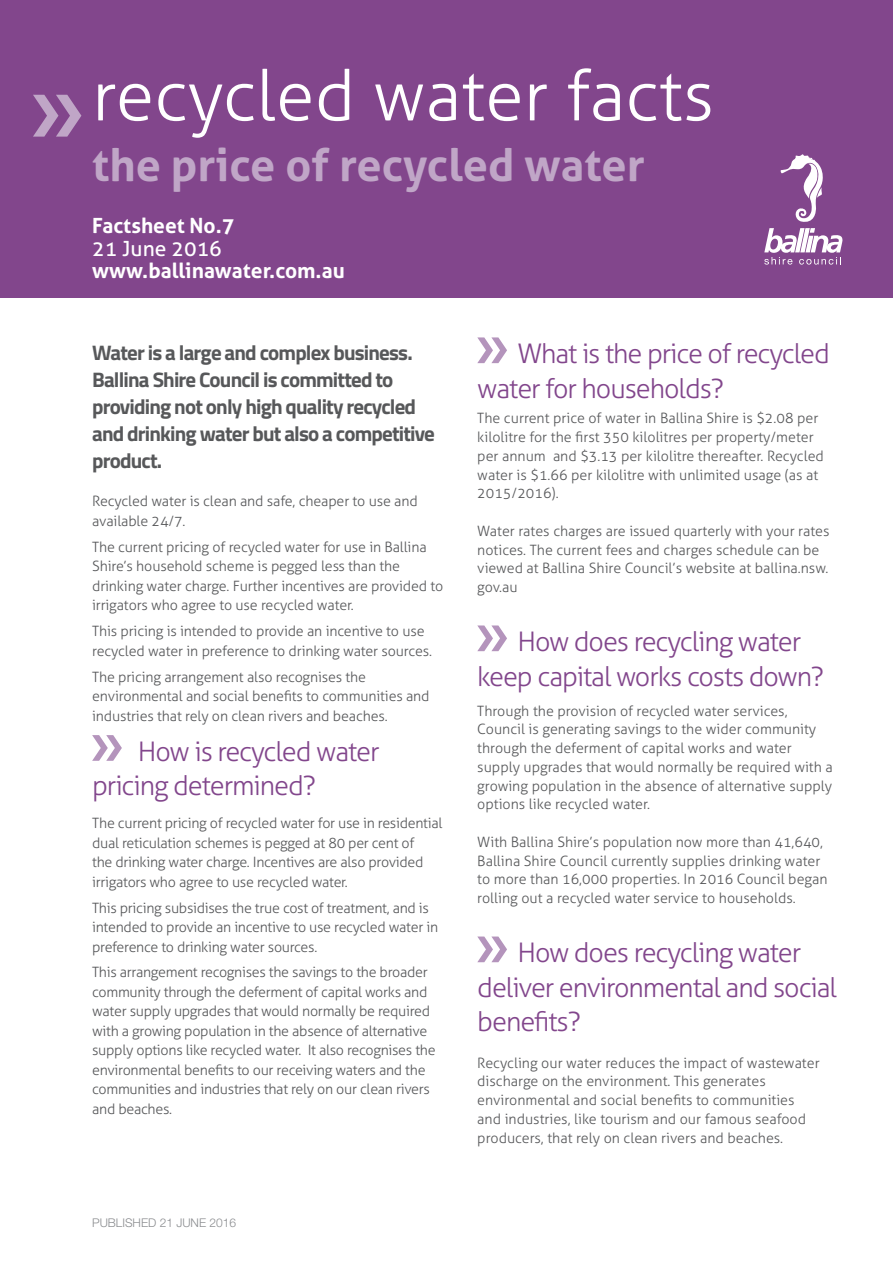
<style>
.page{position:relative;width:893px;height:1263px;background:#fff}
.page>*{position:absolute;margin:0;border:0;box-sizing:border-box;transform-origin:0 0}
.Main_Heading_1_Light{font:300 69.9px "Aller";color:#fff}
.Main_Heading_1_Light-2{font:700 45px "Aller";color:#c0a6c7}
.Subheading_Purple_75{font:300 27px/34.5px "Aller";letter-spacing:-.04em;color:#82468c}
.Call_to_action_Heade{font:700 21px/27px "Titillium Web";letter-spacing:-.04em;color:#57585a}
.Main_Subheading_14pt{font:700 21px/22.5px "Aller";color:#fff}
.Body_copy_9_5pt{font:300 14.25px/19.5px "Aller";letter-spacing:-.02em;color:#57585a}
.Bold_copy_9_5pt{font:300 14.25px/18.8px "Aller";color:#57585a}
.Main_Heading_1_Light-3{font:300 12px "Helvetica Neue LT Std";color:#8a8c8f}
.s1{font-weight:400}
</style>
<div class="page">
<div style="left:0;top:0;width:893px;height:298px;background:#82468c"></div>
<svg style="left:92px;top:735px;width:30px;height:26px"></svg>
<svg style="left:33px;top:95px;width:48px;height:42px"></svg>
<svg style="left:764px;top:154px;width:78px;height:111px"></svg>
<svg style="left:477px;top:337px;width:30px;height:26px"></svg>
<svg style="left:477px;top:625px;width:30px;height:26px"></svg>
<svg style="left:477px;top:936px;width:30px;height:26px"></svg>
<p class="Main_Heading_1_Light" style="left:92px;top:53px;width:624px">recycled water facts</p>
<p class="Main_Heading_1_Light-2" style="left:92px;top:137px;width:554px">the price of recycled water</p>
<p class="Main_Subheading_14pt" style="left:92px;top:214px;width:144px">Factsheet No.7</p>
<p class="Main_Subheading_14pt" style="left:92px;top:237px;width:254px"><span class="s1">21 June 2016 </span>www.ballinawater.com.au</p>
<p class="Call_to_action_Heade" style="left:92px;top:338px;width:344px">Water is a large and complex business.<br>Ballina Shire Council is committed to providing not only high quality recycled and drinking water but also a competitive product.</p>
<p class="Body_copy_9_5pt" style="left:92px;top:492px;width:327px">Recycled water is clean and safe, cheaper to use and available 24/7.</p>
<p class="Body_copy_9_5pt" style="left:92px;top:537px;width:353px">The current pricing of recycled water for use in Ballina Shire’s household scheme is pegged less than the drinking water charge. Further incentives are provided to irrigators who agree to use recycled water.</p>
<p class="Body_copy_9_5pt" style="left:92px;top:621px;width:341px">This pricing is intended to provide an incentive to use recycled water in preference to drinking water sources.</p>
<p class="Body_copy_9_5pt" style="left:92px;top:667px;width:339px">The pricing arrangement also recognises the environmental and social benefits to communities and industries that rely on clean rivers and beaches.</p>
<p class="Subheading_Purple_75" style="left:92px;top:734px;width:289px;text-indent:46px">How is recycled water pricing determined?</p>
<p class="Body_copy_9_5pt" style="left:92px;top:813px;width:352px">The current pricing of recycled water for use in residential dual reticulation schemes is pegged at 80 per cent of<br>the drinking water charge. Incentives are also provided irrigators who agree to use recycled water.</p>
<p class="Body_copy_9_5pt" style="left:92px;top:898px;width:348px">This pricing subsidises the true cost of treatment, and is intended to provide an incentive to use recycled water in preference to drinking water sources.</p>
<p class="Body_copy_9_5pt" style="left:92px;top:963px;width:345px">This arrangement recognises the savings to the broader community through the deferment of capital works and water supply upgrades that would normally be required with a growing population in the absence of alternative supply options like recycled water. It also recognises the environmental benefits to our receiving waters and the communities and industries that rely on our clean rivers and beaches.</p>
<p class="Main_Heading_1_Light-3" style="left:92px;top:1215px;width:146px">PUBLISHED 21 JUNE 2016</p>
<p class="Subheading_Purple_75" style="left:477px;top:336px;width:354px;text-indent:40px">What is the price of recycled water for households?</p>
<p class="Bold_copy_9_5pt" style="left:477px;top:409px;width:348px">The current price of water in Ballina Shire is $2.08 per kilolitre for the first 350 kilolitres per property/meter per annum and $3.13 per kilolitre thereafter. Recycled water is $1.66 per kilolitre with unlimited usage (as at 2015/2016).</p>
<p class="Bold_copy_9_5pt" style="left:477px;top:521px;width:354px">Water rates charges are issued quarterly with your rates notices. The current fees and charges schedule can be viewed at Ballina Shire Council’s website at ballina.nsw. gov.au</p>
<p class="Subheading_Purple_75" style="left:477px;top:624px;width:348px;text-indent:40px">How does recycling water keep capital works costs down?</p>
<p class="Bold_copy_9_5pt" style="left:477px;top:701px;width:357px">Through the provision of recycled water services, Council is generating savings to the wider community through the deferment of capital works and water supply upgrades that would normally be required with a growing population in the absence of alternative supply options like recycled water.</p>
<p class="Bold_copy_9_5pt" style="left:477px;top:832px;width:352px">With Ballina Shire’s population now more than 41,640, Ballina Shire Council currently supplies drinking water to more than 16,000 properties. In 2016 Council began rolling out a recycled water service to households.</p>
<p class="Subheading_Purple_75" style="left:477px;top:935px;width:361px;text-indent:40px">How does recycling water deliver environmental and social benefits?</p>
<p class="Bold_copy_9_5pt" style="left:477px;top:1053px;width:344px">Recycling our water reduces the impact of wastewater discharge on the environment. This generates environmental and social benefits to communities and industries, like tourism and our famous seafood producers, that rely on clean rivers and beaches.</p>
</div>
